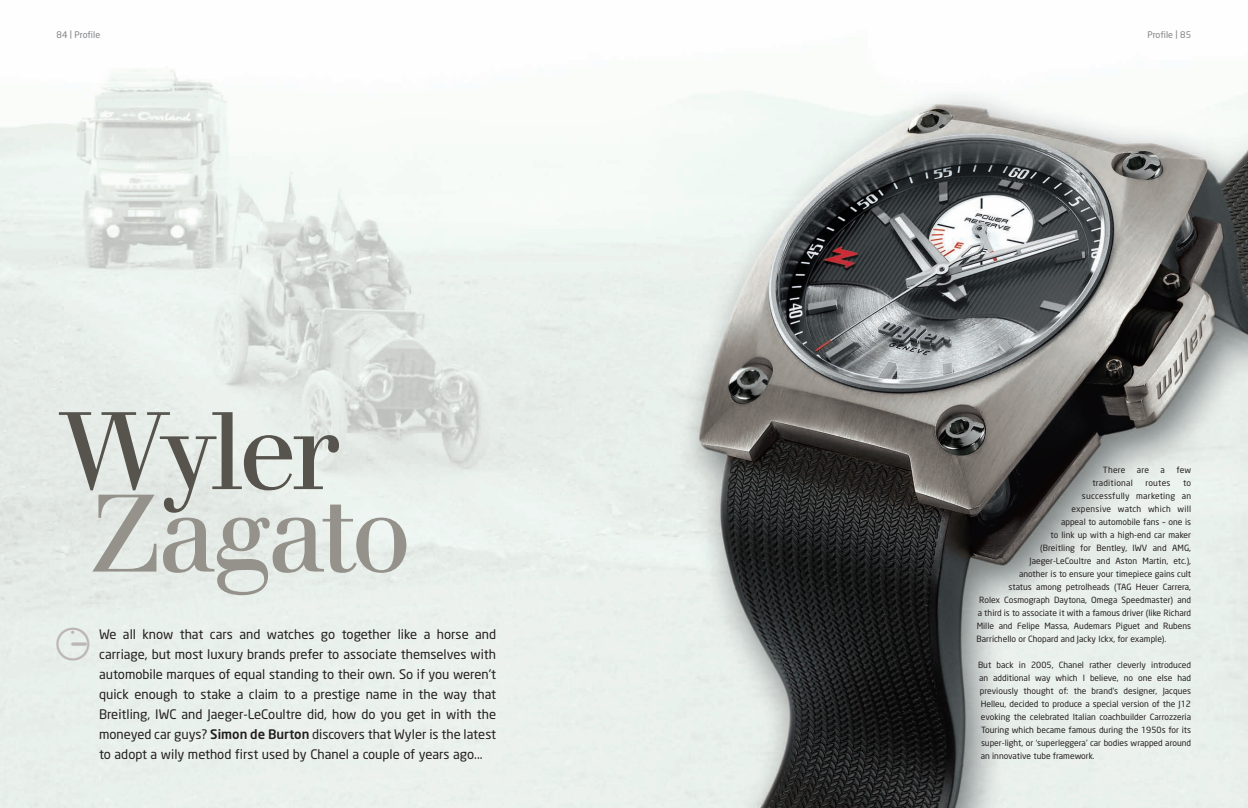
<style>
.page{position:relative;width:1248px;height:808px;background:#fff}
.page>*{position:absolute;margin:0;border:0;box-sizing:border-box;transform-origin:0 0}
.t1{font:107.5px "Walbaum";letter-spacing:-.055em;color:#95928b}
.t2{font:107.5px "Walbaum";letter-spacing:-.055em;color:#57534d}
.t3{font:33px "QP";color:#bcb7b4}
.t4{font:13px/20px "Neo Sans";color:#231f20;text-align:justify}
.t5{font:9px "Neo Sans";color:#808285}
.t6{font:8.5px/13px "Neo Sans";color:#231f20;text-align:justify}
.t7{font:8.5px "Neo Sans";letter-spacing:.025em;color:#231f20}
.s1{font-weight:500}
</style>
<div class="page">
<img style="left:0;top:69px;width:1247px;height:739px">
<p class="t5" style="left:57px;top:31px;width:45px">84 | Profile</p>
<p class="t5" style="left:1147px;top:31px;width:45px">Profile | 85</p>
<h1 class="t2" style="left:61px;top:412px;width:280px">Wyler</h1>
<h1 class="t1" style="left:87px;top:494px;width:326px">Zagato</h1>
<h2 class="t3" style="left:57px;top:623px;width:29px">3</h2>
<p class="t4" style="left:99px;top:625px;width:398px">We all know that cars and watches go together like a horse and carriage, but most luxury brands prefer to associate themselves with automobile marques of equal standing to their own. So if you weren't quick enough to stake a claim to a prestige name in the way that Breitling, IWC and Jaeger-LeCoultre did, how do you get in with the moneyed car guys? <span class="s1">Simon de Burton</span> discovers that Wyler is the latest to adopt a wily method first used by Chanel a couple of years ago...</p>
<p class="t6" style="left:1102px;top:464px;width:24px">There</p>
<p class="t6" style="left:1136px;top:464px;width:14px">are</p>
<p class="t6" style="left:1160px;top:464px;width:6px">a</p>
<p class="t6" style="left:1176px;top:464px;width:16px">few</p>
<p class="t7" style="left:1092px;top:479px;width:42px">traditional</p>
<p class="t6" style="left:1145px;top:477px;width:26px">routes</p>
<p class="t6" style="left:1182px;top:477px;width:9px">to</p>
<p class="t7" style="left:1081px;top:492px;width:111px">successfully marketing an</p>
<p class="t7" style="left:1071px;top:505px;width:121px">expensive watch which will</p>
<p class="t6" style="left:1060px;top:516px;width:132px">appeal to automobile fans – one is</p>
<p class="t6" style="left:1050px;top:529px;width:142px">to link up with a high-end car maker</p>
<p class="t6" style="left:1039px;top:542px;width:152px">(Breitling for Bentley, IWV and AMG,</p>
<p class="t6" style="left:1029px;top:555px;width:163px">Jaeger-LeCoultre and Aston Martin, etc.),</p>
<p class="t6" style="left:1019px;top:568px;width:173px">another is to ensure your timepiece gains cult</p>
<p class="t6" style="left:1008px;top:581px;width:184px">status among petrolheads (TAG Heuer Carrera,</p>
<p class="t6" style="left:979px;top:594px;width:213px">Rolex Cosmograph Daytona, Omega Speedmaster) and</p>
<p class="t6" style="left:977px;top:607px;width:215px">a third is to associate it with a famous driver (like Richard</p>
<p class="t6" style="left:976px;top:620px;width:216px">Mille and Felipe Massa, Audemars Piguet and Rubens</p>
<p class="t6" style="left:976px;top:633px;width:191px">Barrichello or Chopard and Jacky Ickx, for example).</p>
<p class="t6" style="left:977px;top:659px;width:214px">But back in 2005, Chanel rather cleverly introduced an additional way which I believe, no one else had previously thought of: the brand’s designer, Jacques Helleu, decided to produce a special version of the J12 evoking the celebrated Italian coachbuilder Carrozzeria Touring which became famous during the 1950s for its super-light, or ‘superleggera’ car bodies wrapped around an innovative tube framework.</p>
</div>
